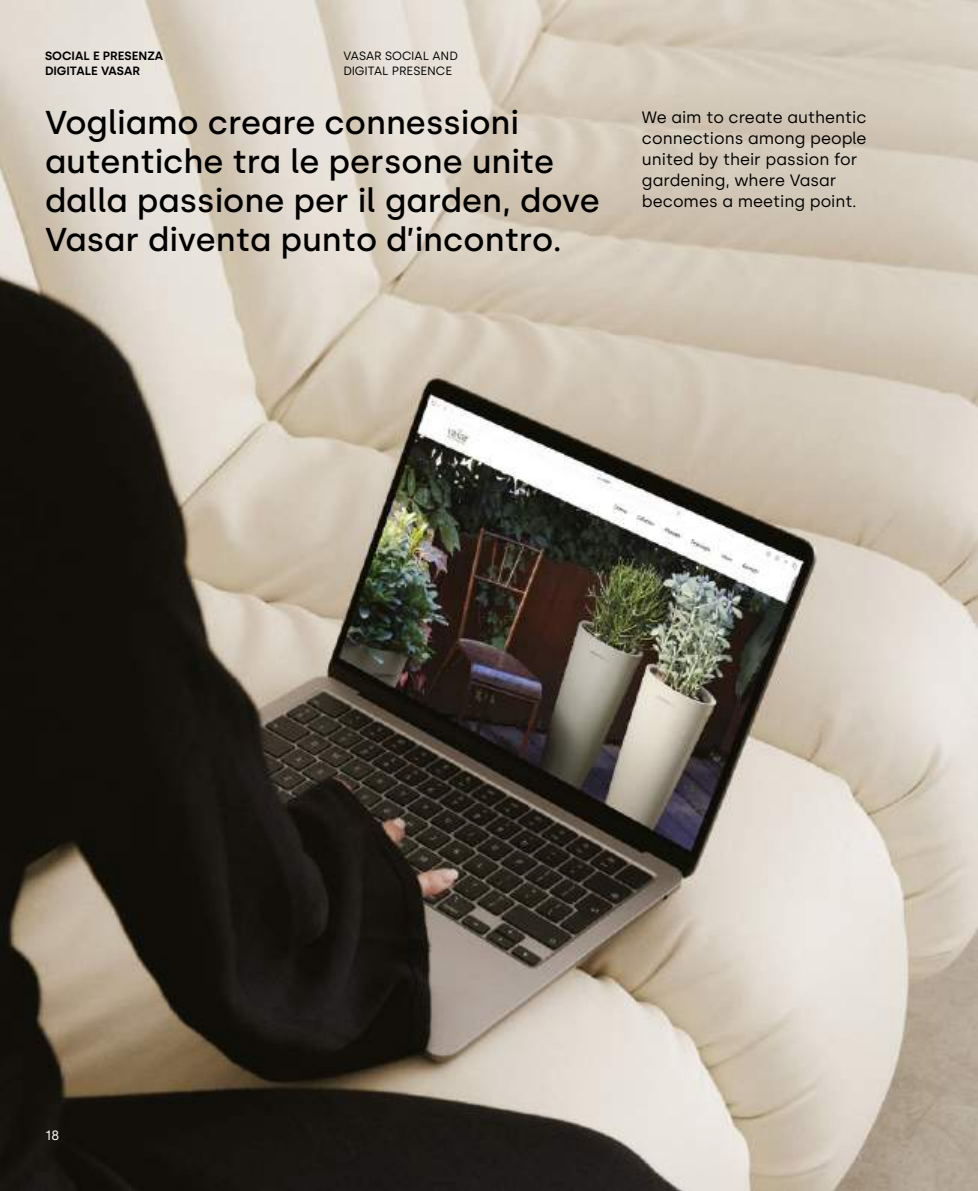
<style>
.page{position:relative;width:978px;height:1191px;background:#fff}
.page>*{position:absolute;margin:0;border:0;box-sizing:border-box;transform-origin:0 0}
.t1{font:500 33px/39px "Silka";color:#000}
.t2{font:16.5px/21px "Silka";color:#000}
.t3{font:13.5px "Silka";color:#fff}
.t4{font:12px/15px "Silka";color:#000}
.t5{font:600 12px/15px "Silka";color:#000}
</style>
<div class="page">
<img style="left:0;top:0;width:978px;height:1191px">
<p class="t5" style="left:45px;top:48px;width:120px">SOCIAL E PRESENZA<br>DIGITALE VASAR</p>
<p class="t4" style="left:343px;top:48px;width:116px">VASAR SOCIAL AND<br>DIGITAL PRESENCE</p>
<p class="t1" style="left:45px;top:103px;width:556px">Vogliamo creare connessioni autentiche tra le persone unite dalla passione per il garden, dove<br>Vasar diventa punto d’incontro.</p>
<p class="t2" style="left:642px;top:106px;width:226px">We aim to create authentic connections among people united by their passion for gardening, where Vasar becomes a meeting point.</p>
<p class="t3" style="left:45px;top:1127px;width:16px">18</p>
</div>
